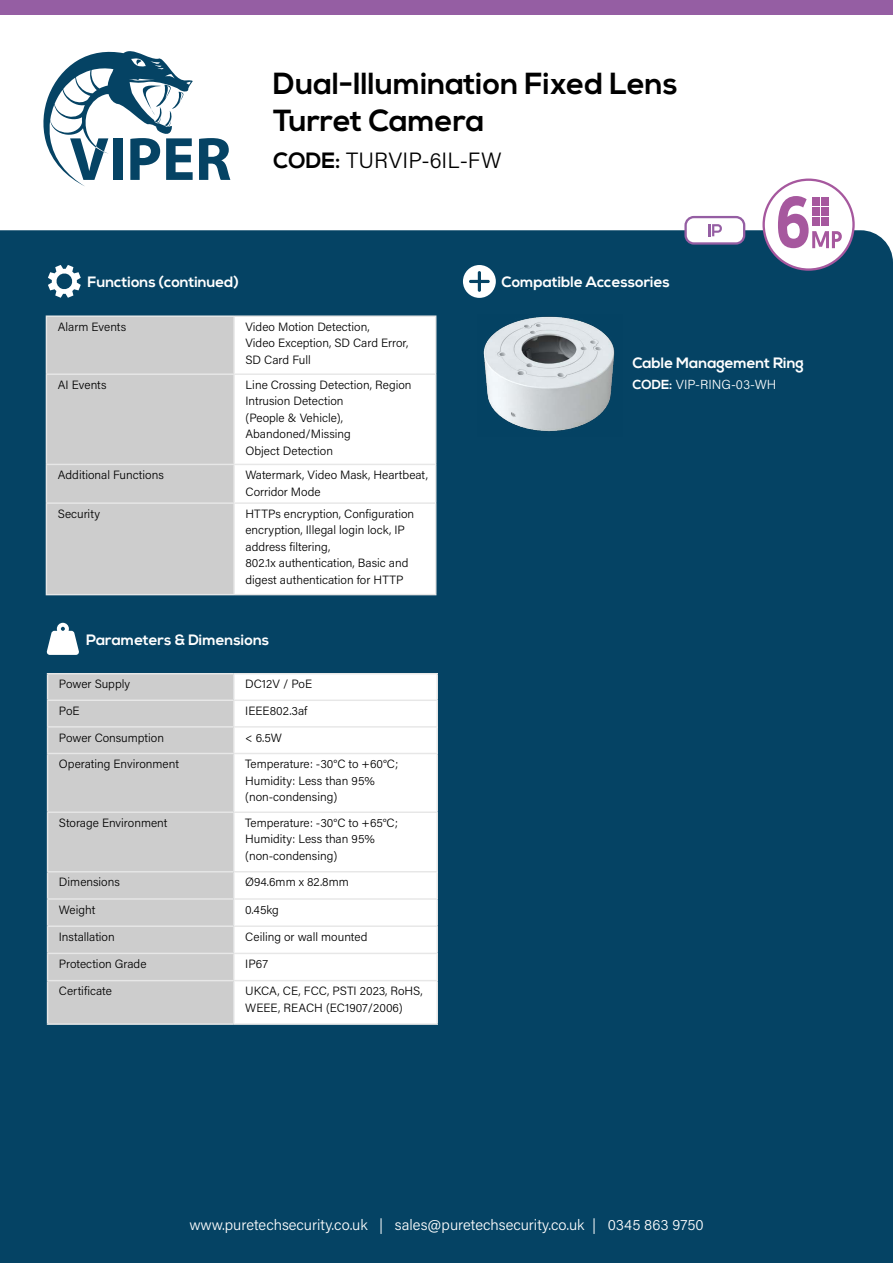
<style>
.page{position:relative;width:893px;height:1263px;background:#fff}
.page>*{position:absolute;margin:0;border:0;box-sizing:border-box;transform-origin:0 0}
.t1{font:700 30.45px/36.6px "Nexa";color:#000}
.t2{font:300 22.05px "Acumin Pro";letter-spacing:.01em;color:#000}
.t3{font:700 15px "Nexa";color:#fff}
.t4{font:300 15px "Acumin Pro";color:#fff}
.t5{font:300 13.05px "Acumin Pro";letter-spacing:.005em;color:#fff}
.t6{font:300 12px/16.5px "Acumin Pro";color:#000}
.s1{font-family:"Nexa";font-weight:700}
</style>
<div class="page">
<div style="left:0;top:230px;width:893px;height:1033px;background:#054364"></div>
<svg style="left:43px;top:51px;width:187px;height:135px"></svg>
<div style="left:0;top:0;width:893px;height:15px;background:#955ea3"></div>
<div style="left:686px;top:217px;width:58px;height:26px;background:#fff;border-radius:8px"></div>
<div style="left:684px;top:216px;width:61px;height:29px;border:2px solid #955ea3;border-radius:8px"></div>
<svg style="left:708px;top:224px;width:14px;height:12px"></svg>
<div style="left:764px;top:180px;width:89px;height:90px;background:#fff;border-radius:50%"></div>
<div style="left:762px;top:179px;width:93px;height:92px;border:2px solid #a6589e;border-radius:50%"></div>
<svg style="left:778px;top:196px;width:64px;height:52px"></svg>
<div style="left:46px;top:316px;width:188px;height:58px;background:#cdcdcd"></div>
<div style="left:234px;top:316px;width:202px;height:58px;background:#fff"></div>
<div style="left:46px;top:374px;width:188px;height:90px;background:#cdcdcd"></div>
<div style="left:234px;top:374px;width:202px;height:90px;background:#fff"></div>
<div style="left:46px;top:464px;width:188px;height:39px;background:#cdcdcd"></div>
<div style="left:234px;top:464px;width:202px;height:39px;background:#fff"></div>
<div style="left:46px;top:503px;width:188px;height:92px;background:#cdcdcd"></div>
<div style="left:234px;top:503px;width:202px;height:92px;background:#fff"></div>
<hr style="left:46px;top:315px;width:188px;height:2px;background:#e7e7e7">
<hr style="left:46px;top:317px;width:1px;height:56px;background:#e7e7e7">
<hr style="left:234px;top:315px;width:202px;height:2px;background:#e7e7e7">
<hr style="left:233px;top:317px;width:2px;height:56px;background:#e7e7e7">
<hr style="left:435px;top:317px;width:1px;height:56px;background:#e7e7e7">
<hr style="left:46px;top:373px;width:188px;height:2px;background:#e7e7e7">
<hr style="left:46px;top:375px;width:1px;height:89px;background:#e7e7e7">
<hr style="left:234px;top:373px;width:202px;height:2px;background:#e7e7e7">
<hr style="left:233px;top:375px;width:2px;height:89px;background:#e7e7e7">
<hr style="left:435px;top:375px;width:1px;height:89px;background:#e7e7e7">
<hr style="left:46px;top:464px;width:188px;height:1px;background:#e7e7e7">
<hr style="left:46px;top:465px;width:1px;height:37px;background:#e7e7e7">
<hr style="left:234px;top:464px;width:202px;height:1px;background:#e7e7e7">
<hr style="left:233px;top:465px;width:2px;height:37px;background:#e7e7e7">
<hr style="left:435px;top:465px;width:1px;height:37px;background:#e7e7e7">
<hr style="left:46px;top:502px;width:188px;height:2px;background:#e7e7e7">
<hr style="left:46px;top:504px;width:1px;height:90px;background:#e7e7e7">
<hr style="left:234px;top:502px;width:202px;height:2px;background:#e7e7e7">
<hr style="left:233px;top:504px;width:2px;height:90px;background:#e7e7e7">
<hr style="left:435px;top:504px;width:1px;height:90px;background:#e7e7e7">
<hr style="left:46px;top:594px;width:188px;height:1px;background:#e7e7e7">
<hr style="left:234px;top:594px;width:202px;height:1px;background:#e7e7e7">
<svg style="left:48px;top:265px;width:33px;height:33px"></svg>
<hr style="left:47px;top:673px;width:187px;height:1px;background:#e7e7e7">
<hr style="left:234px;top:673px;width:204px;height:1px;background:#e7e7e7">
<svg style="left:47px;top:674px;width:391px;height:349px"></svg>
<hr style="left:47px;top:980px;width:187px;height:1px;background:#e7e7e7">
<hr style="left:47px;top:981px;width:1px;height:42px;background:#e7e7e7">
<hr style="left:234px;top:980px;width:204px;height:1px;background:#e7e7e7">
<hr style="left:233px;top:981px;width:2px;height:42px;background:#e7e7e7">
<hr style="left:437px;top:981px;width:1px;height:42px;background:#e7e7e7">
<hr style="left:47px;top:1023px;width:187px;height:2px;background:#e7e7e7">
<hr style="left:234px;top:1023px;width:204px;height:2px;background:#e7e7e7">
<svg style="left:47px;top:623px;width:32px;height:32px"></svg>
<svg style="left:463px;top:265px;width:33px;height:33px"></svg>
<img style="left:477px;top:315px;width:145px;height:121px">
<h1 class="t1" style="left:273px;top:67px;width:406px">Dual-Illumination Fixed Lens<br>Turret Camera</h1>
<h2 class="t2" style="left:273px;top:145px;width:230px"><span class="s1">CODE:</span> TURVIP-6IL-FW</h2>
<p class="t3" style="left:87px;top:273px;width:153px">Functions (continued)</p>
<p class="t6" style="left:58px;top:318px;width:70px">Alarm Events</p>
<p class="t6" style="left:245px;top:318px;width:164px">Video Motion Detection,<br>Video Exception, SD Card Error,<br>SD Card Full</p>
<p class="t6" style="left:58px;top:376px;width:50px">AI Events</p>
<p class="t6" style="left:245px;top:376px;width:168px">Line Crossing Detection, Region<br>Intrusion Detection<br>(People &amp; Vehicle),<br>Abandoned/Missing<br>Object Detection</p>
<p class="t6" style="left:58px;top:466px;width:107px">Additional Functions</p>
<p class="t6" style="left:245px;top:466px;width:184px">Watermark, Video Mask, Heartbeat,<br>Corridor Mode</p>
<p class="t6" style="left:58px;top:505px;width:44px">Security</p>
<p class="t6" style="left:245px;top:505px;width:170px">HTTPs encryption, Configuration encryption, Illegal login lock, IP address filtering,<br>802.1x authentication, Basic and digest authentication for HTTP</p>
<p class="t3" style="left:86px;top:631px;width:184px">Parameters &amp; Dimensions</p>
<p class="t6" style="left:59px;top:675px;width:73px">Power Supply</p>
<p class="t6" style="left:245px;top:675px;width:68px">DC12V / PoE</p>
<p class="t6" style="left:59px;top:702px;width:22px">PoE</p>
<p class="t6" style="left:245px;top:702px;width:64px">IEEE802.3af</p>
<p class="t6" style="left:59px;top:729px;width:107px">Power Consumption</p>
<p class="t6" style="left:245px;top:729px;width:38px">&lt; 6.5W</p>
<p class="t6" style="left:59px;top:755px;width:121px">Operating Environment</p>
<p class="t6" style="left:245px;top:755px;width:154px">Temperature: -30°C to +60°C;<br>Humidity: Less than 95% (non-condensing)</p>
<p class="t6" style="left:59px;top:814px;width:110px">Storage Environment</p>
<p class="t6" style="left:245px;top:814px;width:154px">Temperature: -30°C to +65°C;<br>Humidity: Less than 95% (non-condensing)</p>
<p class="t6" style="left:59px;top:873px;width:62px">Dimensions</p>
<p class="t6" style="left:245px;top:873px;width:105px">Ø94.6mm x 82.8mm</p>
<p class="t6" style="left:59px;top:901px;width:38px">Weight</p>
<p class="t6" style="left:245px;top:901px;width:35px">0.45kg</p>
<p class="t6" style="left:59px;top:928px;width:57px">Installation</p>
<p class="t6" style="left:245px;top:928px;width:124px">Ceiling or wall mounted</p>
<p class="t6" style="left:59px;top:955px;width:89px">Protection Grade</p>
<p class="t6" style="left:245px;top:955px;width:24px">IP67</p>
<p class="t6" style="left:59px;top:982px;width:54px">Certificate</p>
<p class="t6" style="left:245px;top:982px;width:179px">UKCA, CE, FCC, PSTI 2023, RoHS,<br>WEEE, REACH (EC1907/2006)</p>
<p class="t3" style="left:501px;top:273px;width:170px">Compatible Accessories</p>
<p class="t3" style="left:632px;top:354px;width:173px">Cable Management Ring</p>
<p class="t5" style="left:632px;top:376px;width:145px"><span class="s1">CODE:</span> VIP-RING-03-WH</p>
<p class="t4" style="left:189px;top:1215px;width:516px">www.puretechsecurity.co.uk | sales@puretechsecurity.co.uk | 0345 863 9750</p>
</div>
